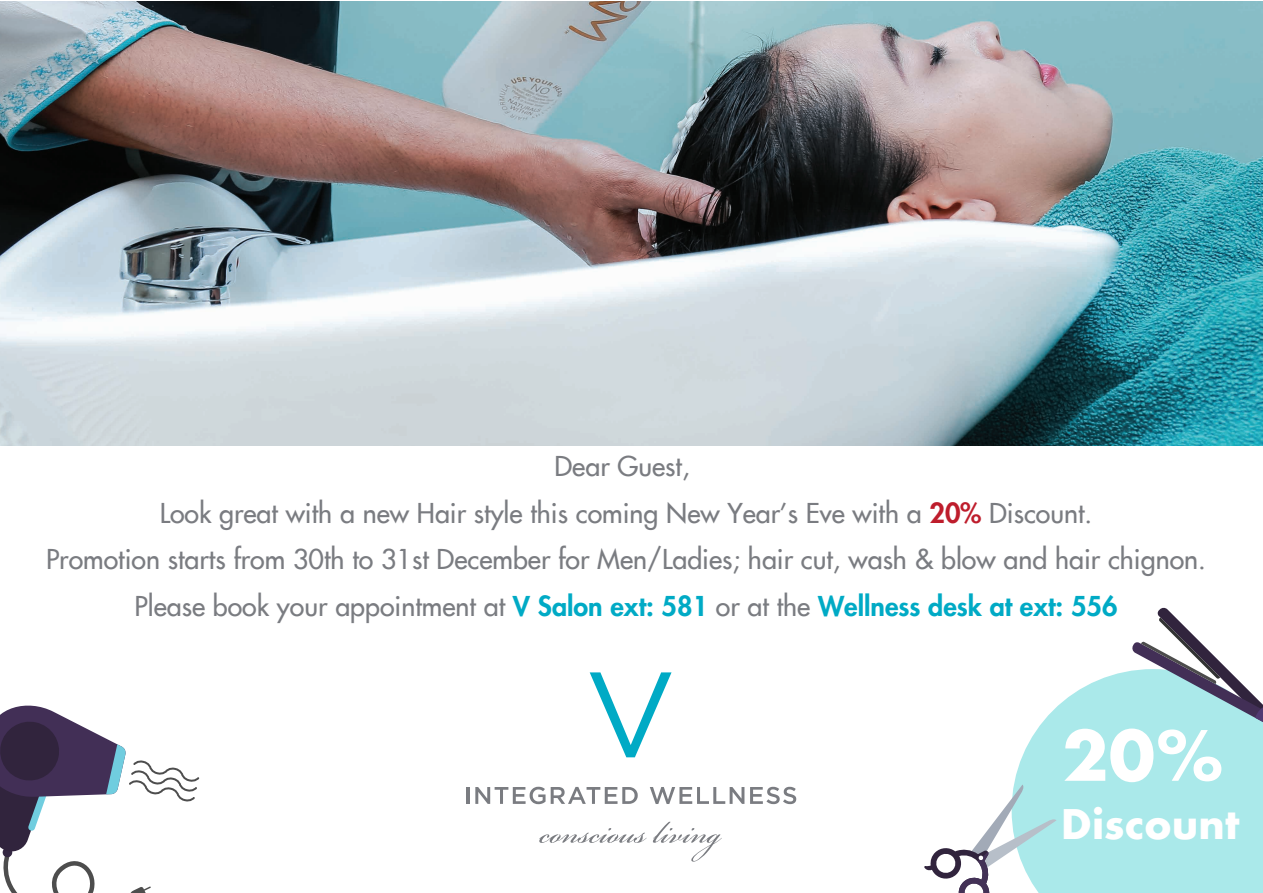
<style>
.page{position:relative;width:1263px;height:893px;background:#fff}
.page>*{position:absolute;margin:0;border:0;box-sizing:border-box;transform-origin:0 0}
.t1{font:700 67.35px "Futura";color:#fff}
.t2{font:700 39.75px "Futura";color:#fff}
.t3{font:26.7px/46.5px "Futura";color:#7a7c81;text-align:center}
.s1{font-weight:800;color:#be1d2c}
.s2{font-weight:800;color:#00aac5}
</style>
<div class="page">
<hr style="left:467px;top:787px;width:3px;height:17px;background:#7a7c81">
<svg style="left:475px;top:787px;width:70px;height:17px"></svg>
<svg style="left:551px;top:787px;width:87px;height:17px"></svg>
<svg style="left:650px;top:787px;width:94px;height:17px"></svg>
<svg style="left:750px;top:787px;width:46px;height:17px"></svg>
<svg style="left:590px;top:672px;width:81px;height:85px"></svg>
<svg style="left:539px;top:828px;width:108px;height:15px"></svg>
<svg style="left:653px;top:822px;width:69px;height:40px"></svg>
<img style="left:0;top:1px;width:1263px;height:444px">
<svg style="left:1014px;top:670px;width:249px;height:223px;background:#b1eaeb"></svg>
<svg style="left:924px;top:785px;width:132px;height:108px"></svg>
<svg style="left:0;top:705px;width:199px;height:188px"></svg>
<svg style="left:1131px;top:607px;width:132px;height:119px"></svg>
<p class="t3" style="left:46px;top:443px;width:1161px">Dear Guest,<br>Look great with a new Hair style this coming New Year’s Eve with a <span class="s1">20%</span> Discount.<br>Promotion starts from 30th to 31st December for Men/Ladies; hair cut, wash &amp; blow and hair chignon.<br>Please book your appointment at <span class="s2">V Salon ext: 581</span> or at the <span class="s2">Wellness desk at ext: 556</span></p>
<h1 class="t1" style="left:1062px;top:707px;width:163px">20%</h1>
<h2 class="t2" style="left:1061px;top:796px;width:180px">Discount</h2>
</div>
